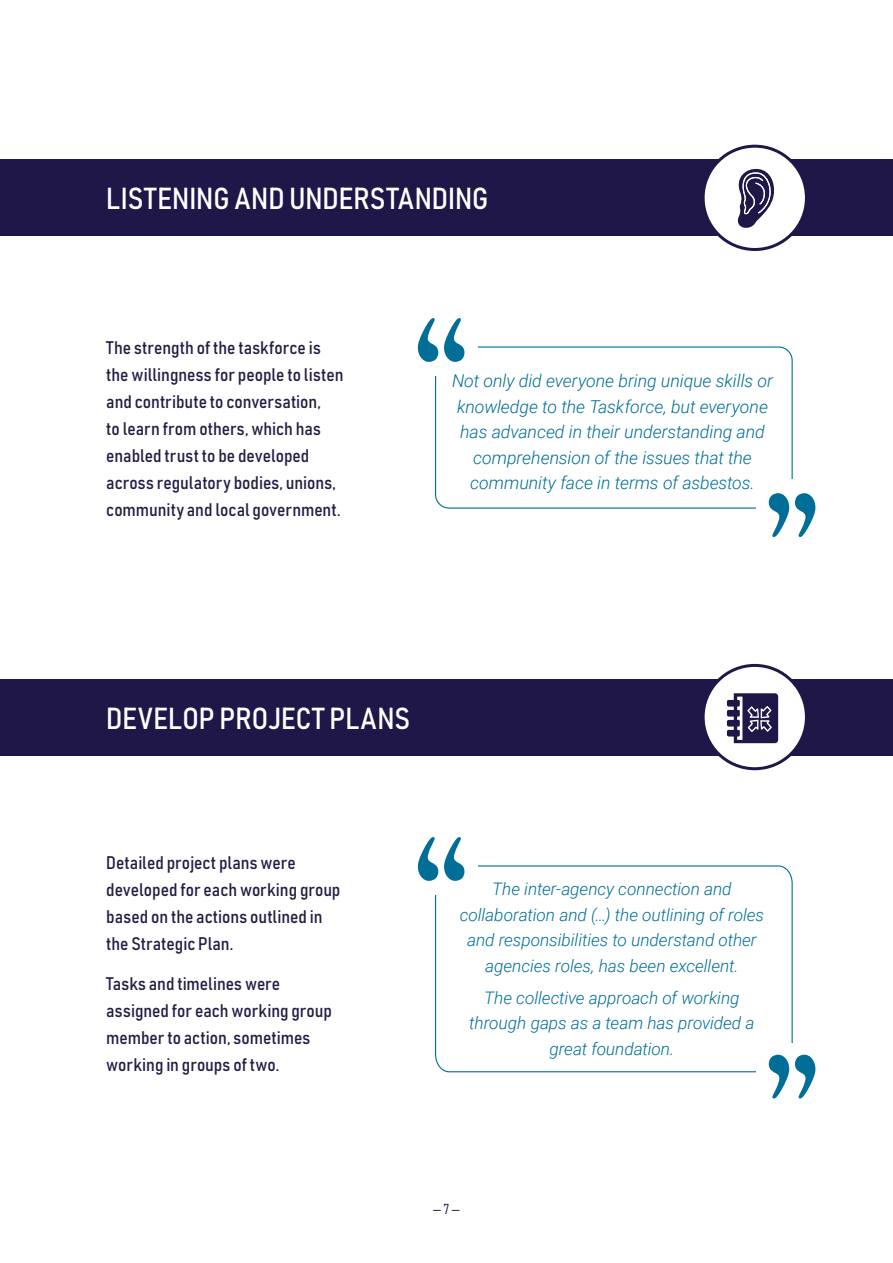
<style>
.page{position:relative;width:893px;height:1263px;background:#fff}
.page>*{position:absolute;margin:0;border:0;box-sizing:border-box;transform-origin:0 0}
.t1{font:30px "Bahnschrift";color:#fff}
.t2{font:18px/27px "Bahnschrift";color:#271d44}
.t3{font:italic 300 17.7px/25.5px "Roboto";letter-spacing:-.005em;color:#006e97;text-align:center}
.t4{font:italic 300 17.25px/25.5px "Roboto";letter-spacing:-.005em;color:#006e97;text-align:center}
.t5{font:14.25px "Bahnschrift";color:#271d44}
</style>
<div class="page">
<div style="left:0;top:159px;width:893px;height:77px;background:#1f1747"></div>
<div style="left:703px;top:146px;width:103px;height:103px;background:#fff;border-radius:50%"></div>
<div style="left:702px;top:145px;width:106px;height:106px;border:3px solid #1f1747;border-radius:50%"></div>
<div style="left:435px;top:346px;width:358px;height:163px;border:1px solid #006e97;border-radius:14px"></div>
<div style="left:405px;top:304px;width:72px;height:72px;background:#fff"></div>
<svg style="left:444px;top:318px;width:20px;height:44px"></svg>
<svg style="left:418px;top:318px;width:20px;height:44px"></svg>
<div style="left:756px;top:479px;width:72px;height:72px;background:#fff"></div>
<svg style="left:769px;top:493px;width:20px;height:44px"></svg>
<svg style="left:795px;top:493px;width:20px;height:44px"></svg>
<div style="left:0;top:679px;width:893px;height:77px;background:#1f1747"></div>
<div style="left:703px;top:665px;width:103px;height:104px;background:#fff;border-radius:50%"></div>
<div style="left:702px;top:664px;width:106px;height:106px;border:3px solid #1f1747;border-radius:50%"></div>
<svg style="left:435px;top:865px;width:358px;height:208px"></svg>
<div style="left:405px;top:823px;width:72px;height:72px;background:#fff"></div>
<svg style="left:444px;top:837px;width:20px;height:44px"></svg>
<svg style="left:418px;top:837px;width:20px;height:44px"></svg>
<div style="left:756px;top:1043px;width:72px;height:73px;background:#fff"></div>
<svg style="left:769px;top:1055px;width:20px;height:43px"></svg>
<svg style="left:795px;top:1055px;width:20px;height:43px"></svg>
<svg style="left:737px;top:168px;width:37px;height:60px"></svg>
<svg style="left:727px;top:693px;width:51px;height:50px;background:#4e486e"></svg>
<h1 class="t1" style="left:106px;top:179px;width:384px">LISTENING AND UNDERSTANDING</h1>
<p class="t2" style="left:106px;top:334px;width:239px">The strength of the taskforce is the willingness for people to listen and contribute to conversation,<br>to learn from others, which has enabled trust to be developed across regulatory bodies, unions, community and local government.</p>
<p class="t3" style="left:452px;top:367px;width:322px">Not only did everyone bring unique skills or knowledge to the Taskforce, but everyone has advanced in their understanding and comprehension of the issues that the community face in terms of asbestos.</p>
<h1 class="t1" style="left:106px;top:699px;width:305px">DEVELOP PROJECT PLANS</h1>
<p class="t2" style="left:106px;top:849px;width:236px">Detailed project plans were developed for each working group based on the actions outlined in the Strategic Plan.</p>
<p class="t2" style="left:106px;top:970px;width:227px">Tasks and timelines were assigned for each working group member to action, sometimes working in groups of two.</p>
<p class="t4" style="left:460px;top:876px;width:306px">The inter-agency connection and collaboration and (…) the outlining of roles and responsibilities to understand other agencies roles, has been excellent.</p>
<p class="t4" style="left:469px;top:984px;width:287px">The collective approach of working through gaps as a team has provided a great foundation.</p>
<p class="t5" style="left:432px;top:1200px;width:30px">— 7 —</p>
</div>
